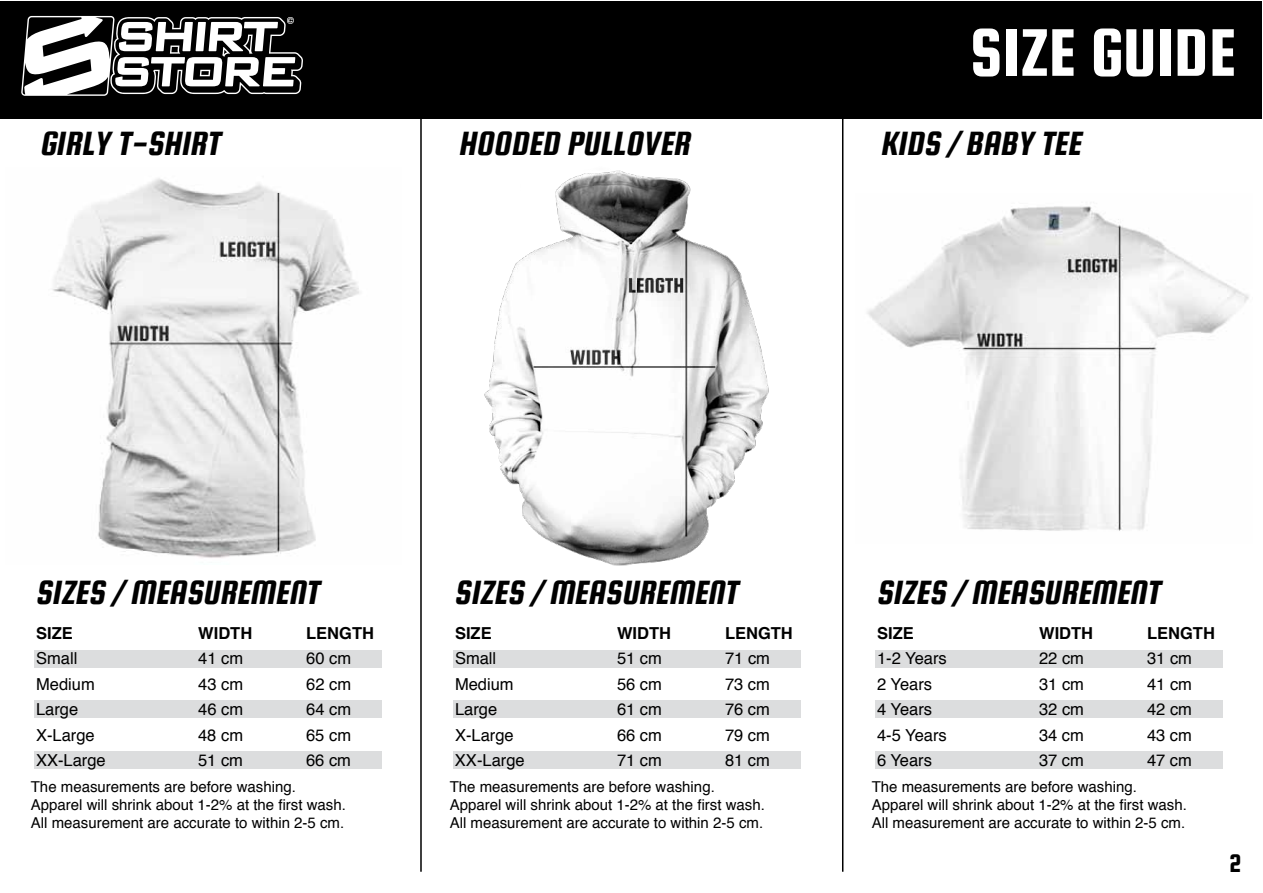
<style>
.page{position:relative;width:1263px;height:893px;background:#fff}
.page>*{position:absolute;margin:0;border:0;box-sizing:border-box;transform-origin:0 0}
.t1{font:72px "Squada One";color:#fff}
.t2{font:italic 36px "Squada One";color:#000}
.t3{font:27px "Squada One";color:#000}
.t4{font:16.5px "Helvetica";color:#000}
.t5{font:700 16.5px "Helvetica";color:#000}
.t6{font:15px/18px "Helvetica";color:#000}
</style>
<div class="page">
<div style="left:34px;top:751px;width:348px;height:18px;background:#dcddde"></div>
<div style="left:34px;top:700px;width:348px;height:18px;background:#dcddde"></div>
<div style="left:34px;top:650px;width:348px;height:18px;background:#dcddde"></div>
<div style="left:1px;top:1px;width:1261px;height:117px;background:#000"></div>
<svg style="left:21px;top:16px;width:282px;height:80px"></svg>
<img style="left:52px;top:178px;width:308px;height:380px">
<hr style="left:420px;top:114px;width:2px;height:758px;background:#000">
<div style="left:453px;top:751px;width:347px;height:18px;background:#dcddde"></div>
<div style="left:453px;top:700px;width:347px;height:18px;background:#dcddde"></div>
<div style="left:453px;top:650px;width:347px;height:18px;background:#dcddde"></div>
<img style="left:484px;top:170px;width:285px;height:396px">
<hr style="left:842px;top:114px;width:1px;height:758px;background:#000">
<div style="left:875px;top:751px;width:347px;height:18px;background:#dcddde"></div>
<div style="left:875px;top:700px;width:347px;height:18px;background:#dcddde"></div>
<div style="left:875px;top:650px;width:347px;height:18px;background:#dcddde"></div>
<img style="left:867px;top:206px;width:382px;height:325px">
<h2 class="t2" style="left:39px;top:124px;width:189px">GIRLY T-SHIRT</h2>
<h2 class="t2" style="left:458px;top:124px;width:240px">HOODED PULLOVER</h2>
<h1 class="t1" style="left:969px;top:14px;width:268px">SIZE GUIDE</h1>
<h2 class="t2" style="left:880px;top:124px;width:209px">KIDS / BABY TEE</h2>
<h2 class="t2" style="left:35px;top:573px;width:292px">SIZES / MEASUREMENT</h2>
<p class="t5" style="left:36px;top:619px;width:38px">SIZE</p>
<p class="t5" style="left:198px;top:619px;width:56px">WIDTH</p>
<p class="t5" style="left:306px;top:619px;width:69px">LENGTH</p>
<p class="t4" style="left:36px;top:645px;width:43px">Small</p>
<p class="t4" style="left:198px;top:645px;width:46px">41 cm</p>
<p class="t4" style="left:306px;top:645px;width:46px">60 cm</p>
<p class="t4" style="left:36px;top:671px;width:60px">Medium</p>
<p class="t4" style="left:198px;top:671px;width:46px">43 cm</p>
<p class="t4" style="left:306px;top:671px;width:46px">62 cm</p>
<p class="t4" style="left:36px;top:696px;width:44px">Large</p>
<p class="t4" style="left:198px;top:696px;width:46px">46 cm</p>
<p class="t4" style="left:306px;top:696px;width:46px">64 cm</p>
<p class="t4" style="left:36px;top:722px;width:60px">X-Large</p>
<p class="t4" style="left:198px;top:722px;width:46px">48 cm</p>
<p class="t4" style="left:306px;top:722px;width:46px">65 cm</p>
<p class="t4" style="left:36px;top:747px;width:71px">XX-Large</p>
<p class="t4" style="left:198px;top:747px;width:46px">51 cm</p>
<p class="t4" style="left:306px;top:747px;width:46px">66 cm</p>
<p class="t6" style="left:31px;top:778px;width:317px">The measurements are before washing.<br>Apparel will shrink about 1-2% at the first wash.<br>All measurement are accurate to within 2-5 cm.</p>
<h2 class="t2" style="left:454px;top:573px;width:292px">SIZES / MEASUREMENT</h2>
<p class="t5" style="left:455px;top:619px;width:38px">SIZE</p>
<p class="t5" style="left:617px;top:619px;width:56px">WIDTH</p>
<p class="t5" style="left:725px;top:619px;width:69px">LENGTH</p>
<p class="t4" style="left:455px;top:645px;width:43px">Small</p>
<p class="t4" style="left:617px;top:645px;width:46px">51 cm</p>
<p class="t4" style="left:725px;top:645px;width:46px">71 cm</p>
<p class="t4" style="left:455px;top:671px;width:60px">Medium</p>
<p class="t4" style="left:617px;top:671px;width:46px">56 cm</p>
<p class="t4" style="left:725px;top:671px;width:46px">73 cm</p>
<p class="t4" style="left:455px;top:696px;width:44px">Large</p>
<p class="t4" style="left:617px;top:696px;width:46px">61 cm</p>
<p class="t4" style="left:725px;top:696px;width:46px">76 cm</p>
<p class="t4" style="left:455px;top:722px;width:60px">X-Large</p>
<p class="t4" style="left:617px;top:722px;width:46px">66 cm</p>
<p class="t4" style="left:725px;top:722px;width:46px">79 cm</p>
<p class="t4" style="left:455px;top:747px;width:71px">XX-Large</p>
<p class="t4" style="left:617px;top:747px;width:46px">71 cm</p>
<p class="t4" style="left:725px;top:747px;width:46px">81 cm</p>
<p class="t6" style="left:450px;top:778px;width:317px">The measurements are before washing.<br>Apparel will shrink about 1-2% at the first wash.<br>All measurement are accurate to within 2-5 cm.</p>
<h2 class="t2" style="left:876px;top:573px;width:292px">SIZES / MEASUREMENT</h2>
<p class="t5" style="left:877px;top:619px;width:38px">SIZE</p>
<p class="t5" style="left:1039px;top:619px;width:56px">WIDTH</p>
<p class="t5" style="left:1147px;top:619px;width:69px">LENGTH</p>
<p class="t4" style="left:877px;top:645px;width:71px">1-2 Years</p>
<p class="t4" style="left:1039px;top:645px;width:46px">22 cm</p>
<p class="t4" style="left:1147px;top:645px;width:46px">31 cm</p>
<p class="t4" style="left:877px;top:671px;width:57px">2 Years</p>
<p class="t4" style="left:1039px;top:671px;width:46px">31 cm</p>
<p class="t4" style="left:1147px;top:671px;width:46px">41 cm</p>
<p class="t4" style="left:877px;top:696px;width:57px">4 Years</p>
<p class="t4" style="left:1039px;top:696px;width:46px">32 cm</p>
<p class="t4" style="left:1147px;top:696px;width:46px">42 cm</p>
<p class="t4" style="left:877px;top:722px;width:71px">4-5 Years</p>
<p class="t4" style="left:1039px;top:722px;width:46px">34 cm</p>
<p class="t4" style="left:1147px;top:722px;width:46px">43 cm</p>
<p class="t4" style="left:877px;top:747px;width:57px">6 Years</p>
<p class="t4" style="left:1039px;top:747px;width:46px">37 cm</p>
<p class="t4" style="left:1147px;top:747px;width:46px">47 cm</p>
<p class="t6" style="left:872px;top:778px;width:317px">The measurements are before washing.<br>Apparel will shrink about 1-2% at the first wash.<br>All measurement are accurate to within 2-5 cm.</p>
<h3 class="t3" style="left:1229px;top:848px;width:14px">2</h3>
</div>
